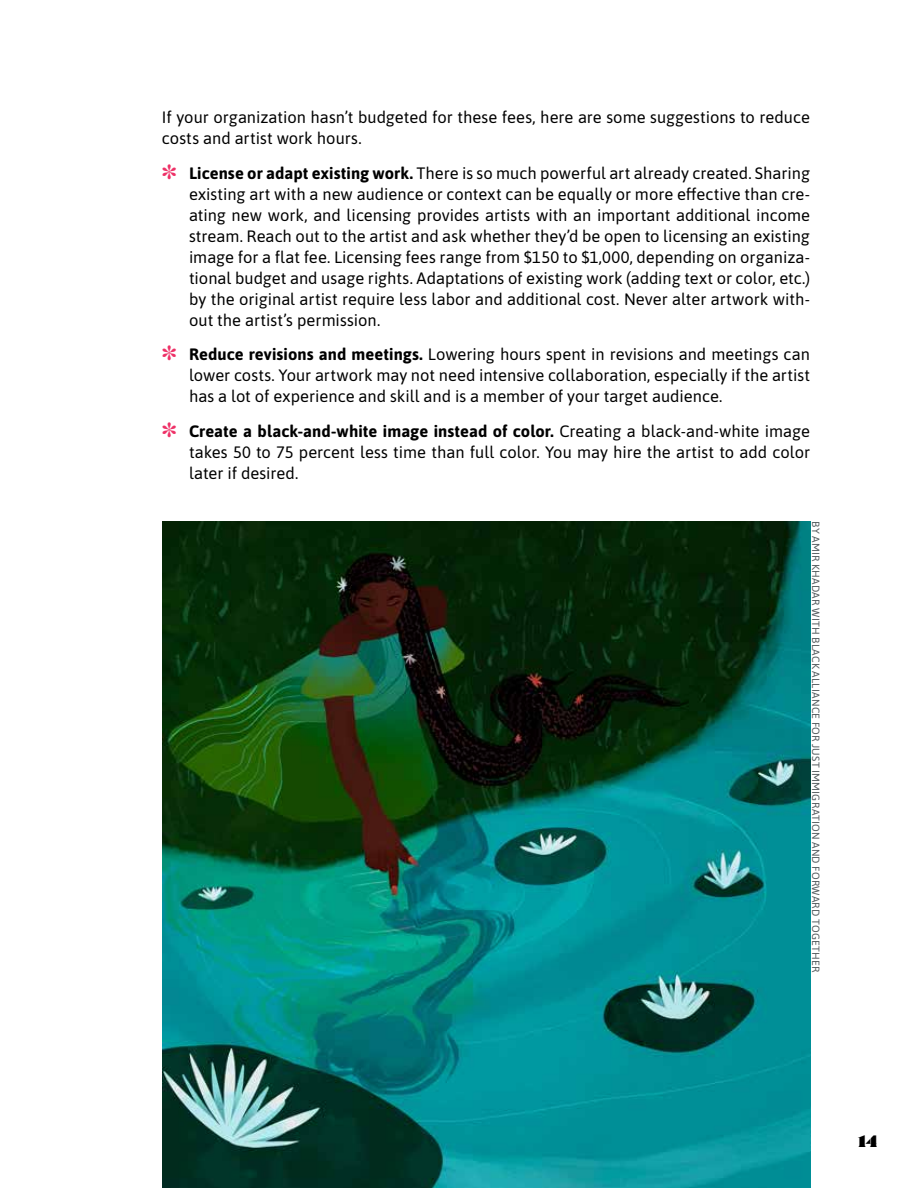
<style>
.page{position:relative;width:918px;height:1188px;background:#fff}
.page>*{position:absolute;margin:0;border:0;box-sizing:border-box;transform-origin:0 0}
.t1{font:16.5px/21px "Asap";color:#000;text-align:justify}
.t2{font:16.5px "Courage";color:#000}
.t3{font:10.5px "Asap";letter-spacing:.025em;color:#545b5e}
.s1{color:#ee3167}
.s2{font-weight:700}
</style>
<div class="page">
<img style="left:162px;top:521px;width:648px;height:667px">
<p class="t1" style="left:162px;top:106px;width:649px">If your organization hasn’t budgeted for these fees, here are some suggestions to reduce costs and artist work hours.</p>
<p class="t1" style="left:189px;top:162px;width:623px;text-indent:-27px"><span class="s1">✽</span> <span class="s2">License or adapt existing work.</span> There is so much powerful art already created. Sharing existing art with a new audience or context can be equally or more effective than cre&shy;ating new work, and licensing provides artists with an important additional income stream. Reach out to the artist and ask whether they’d be open to licensing an existing image for a flat fee. Licensing fees range from $150 to $1,000, depending on organiza&shy;tional budget and usage rights. Adaptations of existing work (adding text or color, etc.) by the original artist require less labor and additional cost. Never alter artwork with&shy;out the artist’s permission.</p>
<p class="t1" style="left:189px;top:343px;width:623px;text-indent:-27px"><span class="s1">✽</span> <span class="s2">Reduce revisions and meetings.</span> Lowering hours spent in revisions and meetings can lower costs. Your artwork may not need intensive collaboration, especially if the artist has a lot of experience and skill and is a member of your target audience.</p>
<p class="t1" style="left:189px;top:420px;width:623px;text-indent:-27px"><span class="s1">✽</span> <span class="s2">Create a black-and-white image instead of color.</span> Creating a black-and-white image takes 50 to 75 percent less time than full color. You may hire the artist to add color later if desired.</p>
<p class="t3" style="left:823px;top:521px;width:452px;rotate:90deg">BY AMIR KHADAR WITH BLACK ALLIANCE FOR JUST IMMIGRATION AND FORWARD TOGETHER</p>
<p class="t2" style="left:858px;top:1131px;width:20px">14</p>
</div>
